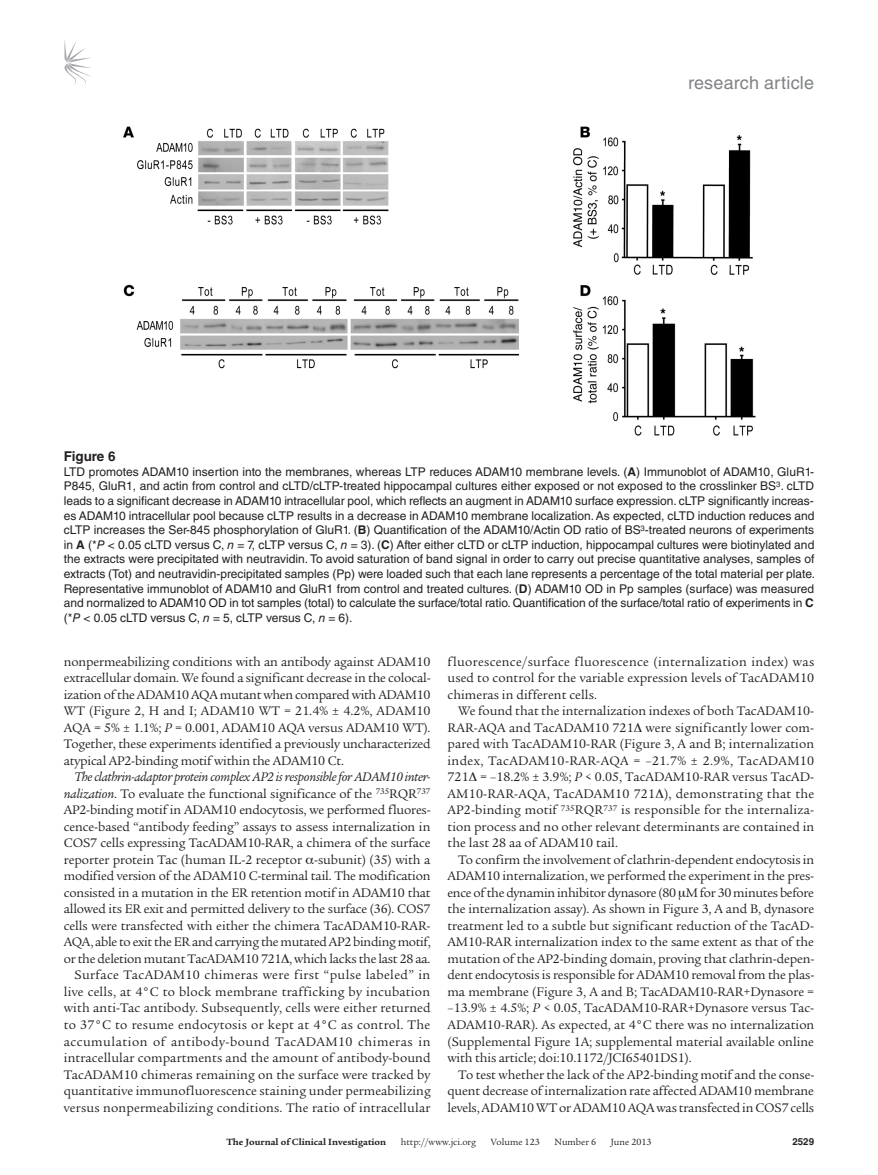
<style>
.page{position:relative;width:878px;height:1175px;background:#fff}
.page>*{position:absolute;margin:0;border:0;box-sizing:border-box;transform-origin:0 0}
.t1{font:18px "Helvetica LT Std";letter-spacing:.01em;color:#808285}
.t2{font:13.5px/16.5px "Legacy Serif Std";letter-spacing:-.005em;color:#231f20;text-align:justify}
.t3{font:700 13.5px "Helvetica LT Std";color:#231f20}
.t4{font:12px/14.7px "Helvetica LT Std";letter-spacing:-.005em;color:#231f20;text-align:justify}
.t5{font:9.75px "Legacy Serif Std";color:#231f20}
.t6{font:700 9.75px "Legacy Serif Std";color:#231f20}
.t7{font:700 9.75px "Helvetica LT Std";color:#231f20}
.s1{font-weight:700}
.s2{font-style:italic}
</style>
<div class="page">
<svg style="left:64px;top:40px;width:27px;height:45px"></svg>
<img style="left:123px;top:126px;width:633px;height:310px">
<h1 class="t1" style="left:688px;top:73px;width:127px">research article</h1>
<p class="t3" style="left:64px;top:448px;width:53px">Figure 6</p>
<p class="t4" style="left:64px;top:464px;width:753px">LTD promotes ADAM10 insertion into the membranes, whereas LTP reduces ADAM10 membrane levels. (<span class="s1">A</span>) Immunoblot of ADAM10, GluR1- P845, GluR1, and actin from control and cLTD/cLTP-treated hippocampal cultures either exposed or not exposed to the crosslinker BS<sup>3</sup>. cLTD leads to a significant decrease in ADAM10 intracellular pool, which reflects an augment in ADAM10 surface expression. cLTP significantly increas&shy;es ADAM10 intracellular pool because cLTP results in a decrease in ADAM10 membrane localization. As expected, cLTD induction reduces and cLTP increases the Ser-845 phosphorylation of GluR1. (<span class="s1">B</span>) Quantification of the ADAM10/Actin OD ratio of BS<sup>3</sup>-treated neurons of experiments in <span class="s1">A</span> (*<span class="s2">P</span> &lt; 0.05 cLTD versus C, <span class="s2">n</span> = 7, cLTP versus C, <span class="s2">n</span> = 3). (<span class="s1">C</span>) After either cLTD or cLTP induction, hippocampal cultures were biotinylated and the extracts were precipitated with neutravidin. To avoid saturation of band signal in order to carry out precise quantitative analyses, samples of extracts (Tot) and neutravidin-precipitated samples (Pp) were loaded such that each lane represents a percentage of the total material per plate.<br>Representative immunoblot of ADAM10 and GluR1 from control and treated cultures. (<span class="s1">D</span>) ADAM10 OD in Pp samples (surface) was measured and normalized to ADAM10 OD in tot samples (total) to calculate the surface/total ratio. Quantification of the surface/total ratio of experiments in <span class="s1">C </span>(*<span class="s2">P</span> &lt; 0.05 cLTD versus C, <span class="s2">n</span> = 5, cLTP versus C, <span class="s2">n</span> = 6).</p>
<p class="t2" style="left:64px;top:653px;width:368px">nonpermeabilizing conditions with an antibody against ADAM10 extracellular domain. We found a significant decrease in the colocal&shy;ization of the ADAM10 AQA mutant when compared with ADAM10<br>WT (Figure 2, H and I; ADAM10 WT = 21.4% ± 4.2%, ADAM10<br>AQA = 5% ± 1.1%; <span class="s2">P</span> = 0.001, ADAM10 AQA versus ADAM10 WT).<br>Together, these experiments identified a previously uncharacterized atypical AP2-binding motif within the ADAM10 Ct.</p>
<p class="t2" style="left:64px;top:769px;width:368px;text-align:right"><span class="s2">The clathrin-adaptor protein complex AP2 is responsible for ADAM10 inter&shy;nalization</span>. To evaluate the functional significance of the <sup>735</sup>RQR<sup>737<br></sup>AP2-binding motif in ADAM10 endocytosis, we performed fluores&shy;cence-based “antibody feeding” assays to assess internalization in COS7 cells expressing TacADAM10-RAR, a chimera of the surface reporter protein Tac (human IL-2 receptor -subunit) (35) with a modified version of the ADAM10 C-terminal tail. The modification consisted in a mutation in the ER retention motif in ADAM10 that allowed its ER exit and permitted delivery to the surface (36). COS7 cells were transfected with either the chimera TacADAM10-RAR-AQA, able to exit the ER and carrying the mutated AP2 binding motif, or the deletion mutant TacADAM10 721 , which lacks the last 28 aa.<br>Surface TacADAM10 chimeras were first “pulse labeled” in live cells, at 4°C to block membrane trafficking by incubation with anti-Tac antibody. Subsequently, cells were either returned to 37°C to resume endocytosis or kept at 4°C as control. The accumulation of antibody-bound TacADAM10 chimeras in intracellular compartments and the amount of antibody-bound TacADAM10 chimeras remaining on the surface were tracked by quantitative immunofluorescence staining under permeabilizing versus nonpermeabilizing conditions. The ratio of intracellular</p>
<p class="t2" style="left:447px;top:653px;width:368px">fluorescence/surface fluorescence (internalization index) was used to control for the variable expression levels of TacADAM10 chimeras in different cells.</p>
<p class="t2" style="left:447px;top:703px;width:368px;text-indent:11px">We found that the internalization indexes of both TacADAM10- RAR-AQA and TacADAM10 721 were significantly lower com&shy;pared with TacADAM10-RAR (Figure 3, A and B; internalization index, TacADAM10-RAR-AQA = –21.7% ± 2.9%, TacADAM10<br>721 = –18.2% ± 3.9%; <span class="s2">P</span> &lt; 0.05, TacADAM10-RAR versus TacAD-AM10-RAR-AQA, TacADAM10 721 ), demonstrating that the AP2-binding motif <sup>735</sup>RQR<sup>737</sup> is responsible for the internaliza&shy;tion process and no other relevant determinants are contained in the last 28 aa of ADAM10 tail.</p>
<p class="t2" style="left:447px;top:851px;width:368px;text-indent:11px">To confirm the involvement of clathrin-dependent endocytosis in ADAM10 internalization, we performed the experiment in the pres&shy;ence of the dynamin inhibitor dynasore (80 M for 30 minutes before the internalization assay). As shown in Figure 3, A and B, dynasore treatment led to a subtle but significant reduction of the TacAD-AM10-RAR internalization index to the same extent as that of the mutation of the AP2-binding domain, proving that clathrin-depen&shy;dent endocytosis is responsible for ADAM10 removal from the plas&shy;ma membrane (Figure 3, A and B; TacADAM10-RAR+Dynasore = –13.9% ± 4.5%; <span class="s2">P</span> &lt; 0.05, TacADAM10-RAR+Dynasore versus Tac-ADAM10-RAR). As expected, at 4°C there was no internalization (Supplemental Figure 1A; supplemental material available online with this article; doi:10.1172/JCI65401DS1).</p>
<p class="t2" style="left:447px;top:1066px;width:368px;text-indent:11px">To test whether the lack of the AP2-binding motif and the conse&shy;quent decrease of internalization rate affected ADAM10 membrane levels, ADAM10 WT or ADAM10 AQA was transfected in COS7 cells</p>
<p class="t6" style="left:226px;top:1135px;width:161px">The Journal of Clinical Investigation</p>
<p class="t5" style="left:401px;top:1136px;width:77px">http://www.jci.org</p>
<p class="t5" style="left:491px;top:1136px;width:50px">Volume 123</p>
<p class="t5" style="left:554px;top:1136px;width:43px">Number 6</p>
<p class="t5" style="left:610px;top:1136px;width:42px">June 2013</p>
<p class="t7" style="left:792px;top:1135px;width:23px">2529</p>
</div>
